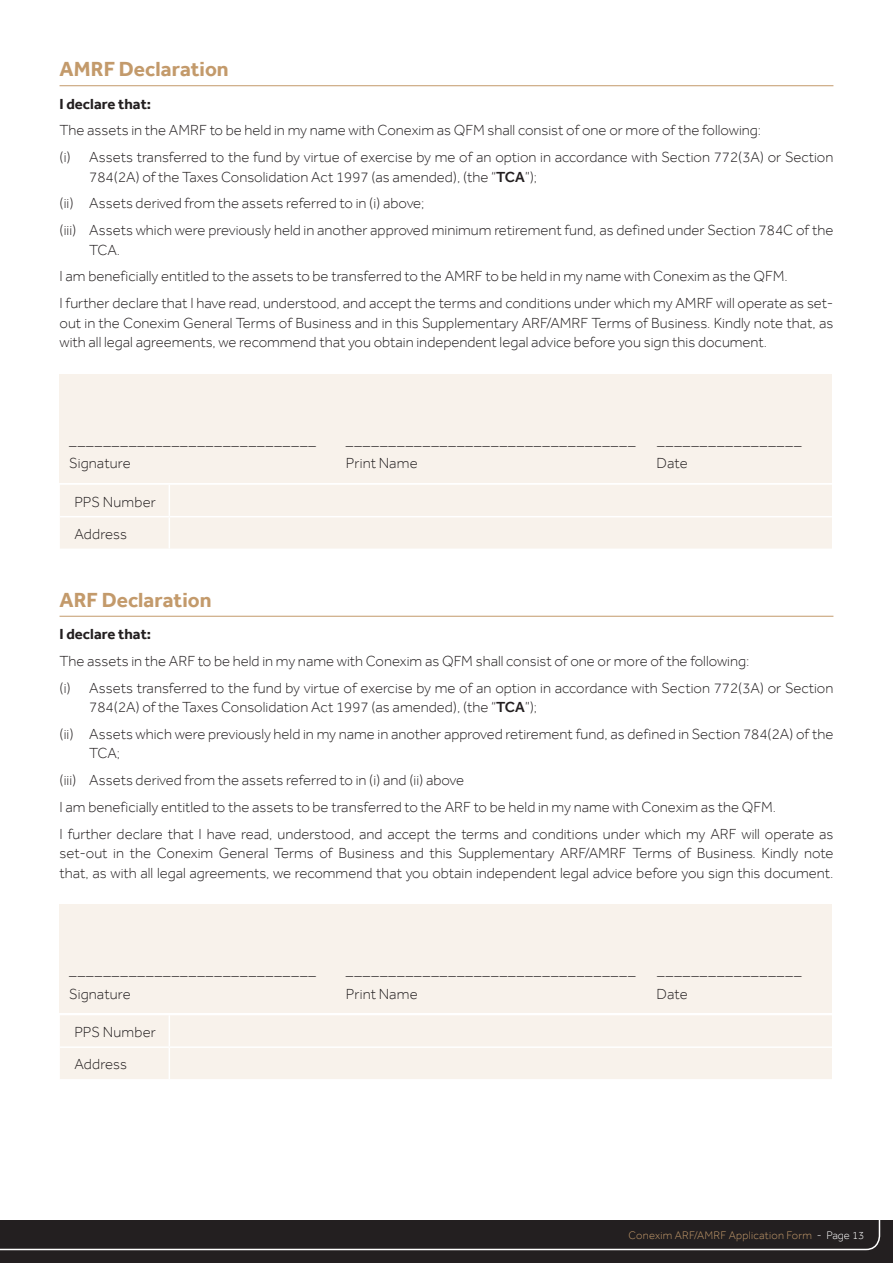
<style>
.page{position:relative;width:893px;height:1263px;background:#fff}
.page>*{position:absolute;margin:0;border:0;box-sizing:border-box;transform-origin:0 0}
._03_BODY{font:700 21px "Effra";color:#c39a6b}
._03_BODY-2{font:300 15px/19.5px "Effra";color:#231f20}
.t1{font:700 15px "Effra";color:#231f20}
.t2{font:300 11.25px "Effra";letter-spacing:.02em;color:#c39a6b}
.s1{font-weight:500}
.s2{color:#fff}
</style>
<div class="page">
<div style="left:0;top:1220px;width:893px;height:43px;background:#231f20"></div>
<svg style="left:0;top:1220px;width:880px;height:30px"></svg>
<hr style="left:60px;top:85px;width:773px;height:1px;background:#c39a6b">
<div style="left:60px;top:374px;width:772px;height:109px;background:#f8f2eb"></div>
<div style="left:60px;top:485px;width:772px;height:64px;background:#f8f2eb"></div>
<hr style="left:169px;top:485px;width:1px;height:31px;background:#fff">
<hr style="left:169px;top:517px;width:1px;height:32px;background:#fff">
<hr style="left:60px;top:516px;width:109px;height:1px;background:#fff">
<hr style="left:169px;top:516px;width:663px;height:1px;background:#fff">
<hr style="left:60px;top:616px;width:773px;height:1px;background:#c39a6b">
<div style="left:60px;top:905px;width:772px;height:108px;background:#f8f2eb"></div>
<div style="left:60px;top:1015px;width:772px;height:64px;background:#f8f2eb"></div>
<hr style="left:169px;top:1015px;width:1px;height:31px;background:#fff">
<hr style="left:169px;top:1048px;width:1px;height:31px;background:#fff">
<hr style="left:60px;top:1046px;width:109px;height:2px;background:#fff">
<hr style="left:169px;top:1046px;width:663px;height:2px;background:#fff">
<p class="_03_BODY" style="left:60px;top:56px;width:171px">AMRF Declaration</p>
<p class="t1" style="left:60px;top:95px;width:93px">I declare that:</p>
<p class="_03_BODY-2" style="left:60px;top:121px;width:703px">The assets in the AMRF to be held in my name with Conexim as QFM shall consist of one or more of the following:</p>
<p class="_03_BODY-2" style="left:89px;top:147px;width:746px;text-indent:-30px">(i) Assets transferred to the fund by virtue of exercise by me of an option in accordance with Section 772(3A) or Section<br>784(2A) of the Taxes Consolidation Act 1997 (as amended), (the “<span class="s1">TCA</span>”);</p>
<p class="_03_BODY-2" style="left:60px;top:194px;width:366px">(ii) Assets derived from the assets referred to in (i) above;</p>
<p class="_03_BODY-2" style="left:89px;top:220px;width:746px;text-indent:-30px">(iii) Assets which were previously held in another approved minimum retirement fund, as defined under Section 784C of the<br>TCA.</p>
<p class="_03_BODY-2" style="left:60px;top:267px;width:730px">I am beneficially entitled to the assets to be transferred to the AMRF to be held in my name with Conexim as the QFM.</p>
<p class="_03_BODY-2" style="left:60px;top:293px;width:775px;text-align:justify">I further declare that I have read, understood, and accept the terms and conditions under which my AMRF will operate as set&shy;out in the Conexim General Terms of Business and in this Supplementary ARF/AMRF Terms of Business. Kindly note that, as with all legal agreements, we recommend that you obtain independent legal advice before you sign this document.</p>
<p class="_03_BODY-2" style="left:69px;top:430px;width:248px">_____________________________</p>
<p class="_03_BODY-2" style="left:346px;top:430px;width:291px">__________________________________</p>
<p class="_03_BODY-2" style="left:657px;top:430px;width:146px">_________________</p>
<p class="_03_BODY-2" style="left:69px;top:454px;width:63px">Signature</p>
<p class="_03_BODY-2" style="left:346px;top:454px;width:73px">Print Name</p>
<p class="_03_BODY-2" style="left:657px;top:454px;width:33px">Date</p>
<p class="_03_BODY-2" style="left:74px;top:492px;width:83px">PPS Number</p>
<p class="_03_BODY-2" style="left:74px;top:524px;width:54px">Address</p>
<p class="_03_BODY" style="left:60px;top:587px;width:154px">ARF Declaration</p>
<p class="t1" style="left:60px;top:625px;width:93px">I declare that:</p>
<p class="_03_BODY-2" style="left:60px;top:651px;width:691px">The assets in the ARF to be held in my name with Conexim as QFM shall consist of one or more of the following:</p>
<p class="_03_BODY-2" style="left:89px;top:678px;width:746px;text-indent:-30px">(i) Assets transferred to the fund by virtue of exercise by me of an option in accordance with Section 772(3A) or Section<br>784(2A) of the Taxes Consolidation Act 1997 (as amended), (the “<span class="s1">TCA</span>”);</p>
<p class="_03_BODY-2" style="left:89px;top:724px;width:745px;text-indent:-30px">(ii) Assets which were previously held in my name in another approved retirement fund, as defined in Section 784(2A) of the<br>TCA;</p>
<p class="_03_BODY-2" style="left:60px;top:770px;width:406px">(iii) Assets derived from the assets referred to in (i) and (ii) above</p>
<p class="_03_BODY-2" style="left:60px;top:797px;width:718px">I am beneficially entitled to the assets to be transferred to the ARF to be held in my name with Conexim as the QFM.</p>
<p class="_03_BODY-2" style="left:60px;top:824px;width:775px;text-align:justify">I further declare that I have read, understood, and accept the terms and conditions under which my ARF will operate as set-out in the Conexim General Terms of Business and this Supplementary ARF/AMRF Terms of Business. Kindly note that, as with all legal agreements, we recommend that you obtain independent legal advice before you sign this document.</p>
<p class="_03_BODY-2" style="left:69px;top:960px;width:248px">_____________________________</p>
<p class="_03_BODY-2" style="left:346px;top:960px;width:291px">__________________________________</p>
<p class="_03_BODY-2" style="left:657px;top:960px;width:146px">_________________</p>
<p class="_03_BODY-2" style="left:69px;top:984px;width:63px">Signature</p>
<p class="_03_BODY-2" style="left:346px;top:984px;width:73px">Print Name</p>
<p class="_03_BODY-2" style="left:657px;top:984px;width:33px">Date</p>
<p class="_03_BODY-2" style="left:74px;top:1022px;width:83px">PPS Number</p>
<p class="_03_BODY-2" style="left:74px;top:1054px;width:54px">Address</p>
<p class="t2" style="left:629px;top:1229px;width:237px">Conexim ARF/AMRF Application Form <span class="s2">- Page 13</span></p>
</div>
